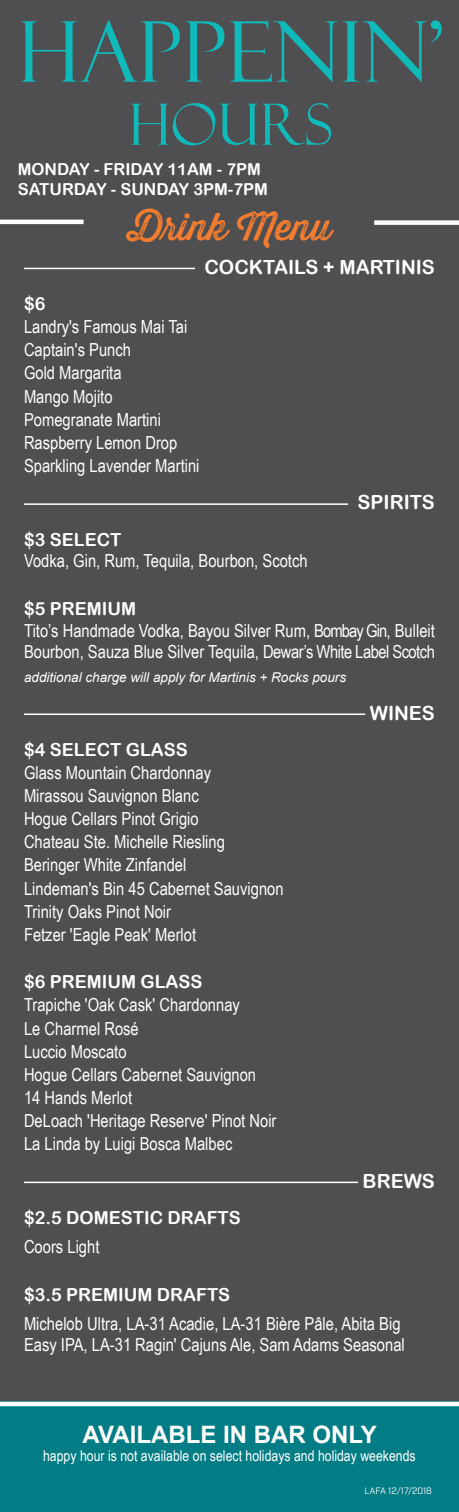
<style>
.page{position:relative;width:459px;height:1512px;background:#4f4f51}
.page>*{position:absolute;margin:0;border:0;box-sizing:border-box;transform-origin:0 0}
.t1{font:84px "Felix Titling";color:#11baba}
.t2{font:57px "Felix Titling";color:#11baba}
.t3{font:37.5px "Thirsty Rough Reg Two";color:#f47d2f}
.body{font:700 24px "Arial";color:#fff}
.t4{font:19.5px "Arial Rounded MT Bold";color:#fff}
.body-2{font:18px/21.6px "Arial Narrow";color:#fff}
.body-3{font:18px "Arial Rounded MT Bold";color:#fff}
.body-4{font:16.5px/19.8px "Arial Rounded MT Bold";color:#fff}
.body-5{font:15px "Arial Narrow";color:#fff}
.pre-body{font:italic 13.5px "Arial";color:#fff}
.body-6{font:9px "Industry";color:#fff}
</style>
<div class="page">
<div style="left:374px;top:220px;width:85px;height:5px;background:#fff"></div>
<hr style="left:0;top:220px;width:84px;height:4px;background:#fff">
<div style="left:0;top:1402px;width:459px;height:110px;background:#027c85"></div>
<hr style="left:0;top:1402px;width:459px;height:4px;background:#fff">
<hr style="left:24px;top:714px;width:411px;height:1px;background:#fff">
<div style="left:365px;top:712px;width:70px;height:5px;background:#4f4f51"></div>
<hr style="left:24px;top:1182px;width:411px;height:1px;background:#fff">
<div style="left:358px;top:1180px;width:77px;height:5px;background:#4f4f51"></div>
<hr style="left:24px;top:268px;width:411px;height:1px;background:#fff">
<div style="left:195px;top:266px;width:240px;height:5px;background:#4f4f51"></div>
<hr style="left:24px;top:503px;width:411px;height:2px;background:#fff">
<hr style="left:348px;top:502px;width:87px;height:4px;background:#4f4f51">
<p class="t1" style="left:18px;top:4px;width:427px">HAPPENIN’</p>
<p class="t2" style="left:129px;top:92px;width:205px">HOURS</p>
<p class="body-4" style="left:18px;top:159px;width:252px">MONDAY - FRIDAY 11AM - 7PM<br>SATURDAY - SUNDAY 3PM-7PM</p>
<p class="t3" style="left:127px;top:199px;width:206px">Drink Menu</p>
<p class="t4" style="left:204px;top:255px;width:232px">COCKTAILS + MARTINIS</p>
<p class="body-3" style="left:24px;top:293px;width:23px">$6</p>
<p class="body-2" style="left:24px;top:316px;width:165px">Landry's Famous Mai Tai</p>
<p class="body-2" style="left:24px;top:339px;width:109px">Captain's Punch</p>
<p class="body-2" style="left:24px;top:362px;width:99px">Gold Margarita</p>
<p class="body-2" style="left:24px;top:385px;width:90px">Mango Mojito</p>
<p class="body-2" style="left:24px;top:408px;width:138px">Pomegranate Martini</p>
<p class="body-2" style="left:24px;top:431px;width:155px">Raspberry Lemon Drop</p>
<p class="body-2" style="left:24px;top:455px;width:177px">Sparkling Lavender Martini</p>
<p class="t4" style="left:358px;top:491px;width:79px">SPIRITS</p>
<p class="body-3" style="left:24px;top:529px;width:99px">$3 SELECT</p>
<p class="body-2" style="left:24px;top:550px;width:285px">Vodka, Gin, Rum, Tequila, Bourbon, Scotch</p>
<p class="body-3" style="left:24px;top:598px;width:114px">$5 PREMIUM</p>
<p class="body-2" style="left:24px;top:619px;width:413px">Tito’s Handmade Vodka, Bayou Silver Rum, Bombay Gin, Bulleit<br>Bourbon, Sauza Blue Silver Tequila, Dewar’s White Label Scotch</p>
<p class="pre-body" style="left:24px;top:668px;width:324px">additional charge will apply for Martinis + Rocks pours</p>
<p class="body-3" style="left:24px;top:739px;width:165px">$4 SELECT GLASS</p>
<p class="body-2" style="left:24px;top:762px;width:189px">Glass Mountain Chardonnay</p>
<p class="body-2" style="left:24px;top:785px;width:176px">Mirassou Sauvignon Blanc</p>
<p class="body-2" style="left:24px;top:808px;width:176px">Hogue Cellars Pinot Grigio</p>
<p class="body-2" style="left:24px;top:831px;width:202px">Chateau Ste. Michelle Riesling</p>
<p class="body-2" style="left:24px;top:854px;width:164px">Beringer White Zinfandel</p>
<p class="body-2" style="left:24px;top:877px;width:261px">Lindeman's Bin 45 Cabernet Sauvignon</p>
<p class="body-2" style="left:24px;top:900px;width:149px">Trinity Oaks Pinot Noir</p>
<p class="body-2" style="left:24px;top:924px;width:174px">Fetzer 'Eagle Peak' Merlot</p>
<p class="body-3" style="left:24px;top:971px;width:180px">$6 PREMIUM GLASS</p>
<p class="body-2" style="left:24px;top:994px;width:217px">Trapiche 'Oak Cask' Chardonnay</p>
<p class="body-2" style="left:24px;top:1017px;width:116px">Le Charmel Rosé</p>
<p class="body-2" style="left:24px;top:1040px;width:104px">Luccio Moscato</p>
<p class="body-2" style="left:24px;top:1064px;width:234px">Hogue Cellars Cabernet Sauvignon</p>
<p class="body-2" style="left:24px;top:1087px;width:110px">14 Hands Merlot</p>
<p class="body-2" style="left:24px;top:1110px;width:254px">DeLoach 'Heritage Reserve' Pinot Noir</p>
<p class="body-2" style="left:24px;top:1133px;width:210px">La Linda by Luigi Bosca Malbec</p>
<p class="t4" style="left:370px;top:701px;width:67px">WINES</p>
<p class="t4" style="left:363px;top:1169px;width:74px">BREWS</p>
<p class="body-3" style="left:24px;top:1207px;width:218px">$2.5 DOMESTIC DRAFTS</p>
<p class="body-2" style="left:24px;top:1236px;width:77px">Coors Light</p>
<p class="body-3" style="left:24px;top:1284px;width:208px">$3.5 PREMIUM DRAFTS</p>
<p class="body-2" style="left:24px;top:1313px;width:382px">Michelob Ultra, LA-31 Acadie, LA-31 Bière Pâle, Abita Big<br>Easy IPA, LA-31 Ragin' Cajuns Ale, Sam Adams Seasonal</p>
<p class="body" style="left:83px;top:1419px;width:296px">AVAILABLE IN BAR ONLY</p>
<p class="body-5" style="left:43px;top:1447px;width:374px">happy hour is not available on select holidays and holiday weekends</p>
<p class="body-6" style="left:365px;top:1485px;width:69px">LAFA 12/17/2018</p>
</div>
